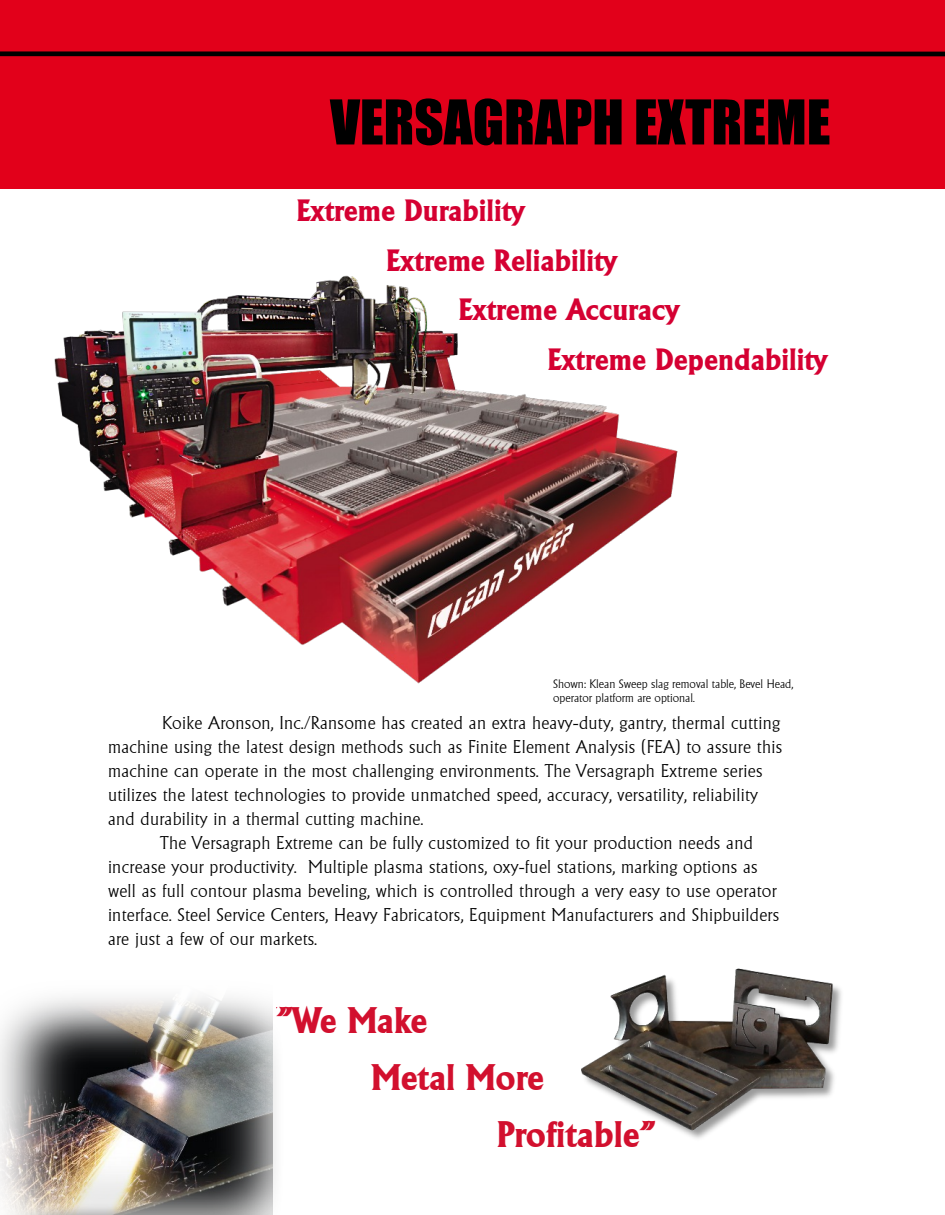
<style>
.page{position:relative;width:945px;height:1215px;background:#fff}
.page>*{position:absolute;margin:0;border:0;box-sizing:border-box;transform-origin:0 0}
.t1{font:57px "Impact";color:#000}
.t2{font:36px "Andre Heavy SF Bold";color:#d2102e}
.t3{font:30px "Andre Heavy SF Bold";color:#d50032}
.t4{font:18px "Andre Light SF";letter-spacing:.015em;color:#000}
.t5{font:12px/13.6px "Andre Light SF";color:#000}
</style>
<div class="page">
<div style="left:0;top:0;width:945px;height:189px;background:#e2001a"></div>
<div style="left:0;top:51px;width:945px;height:5px;background:#000"></div>
<img style="left:272px;top:1008px;width:4px;height:207px">
<img style="left:0;top:997px;width:272px;height:218px">
<img style="left:581px;top:968px;width:256px;height:171px">
<img style="left:54px;top:275px;width:624px;height:409px">
<h1 class="t1" style="left:330px;top:99px;width:502px">VERSAGRAPH EXTREME</h1>
<h3 class="t3" style="left:296px;top:199px;width:230px">Extreme Durability</h3>
<h3 class="t3" style="left:386px;top:249px;width:233px">Extreme Reliability</h3>
<h3 class="t3" style="left:458px;top:298px;width:223px">Extreme Accuracy</h3>
<h3 class="t3" style="left:547px;top:348px;width:282px">Extreme Dependability</h3>
<p class="t5" style="left:553px;top:677px;width:242px">Shown: Klean Sweep slag removal table, Bevel Head, operator platform are optional.</p>
<p class="t4" style="left:162px;top:713px;width:620px">Koike Aronson, Inc./Ransome has created an extra heavy-duty, gantry, thermal cutting</p>
<p class="t4" style="left:108px;top:737px;width:676px">machine using the latest design methods such as Finite Element Analysis (FEA) to assure this</p>
<p class="t4" style="left:108px;top:761px;width:656px">machine can operate in the most challenging environments. The Versagraph Extreme series</p>
<p class="t4" style="left:108px;top:785px;width:651px">utilizes the latest technologies to provide unmatched speed, accuracy, versatility, reliability</p>
<p class="t4" style="left:108px;top:809px;width:317px">and durability in a thermal cutting machine.</p>
<p class="t4" style="left:160px;top:833px;width:594px">The Versagraph Extreme can be fully customized to fit your production needs and</p>
<p class="t4" style="left:108px;top:857px;width:651px">increase your productivity. Multiple plasma stations, oxy-fuel stations, marking options as</p>
<p class="t4" style="left:108px;top:881px;width:670px">well as full contour plasma beveling, which is controlled through a very easy to use operator</p>
<p class="t4" style="left:108px;top:905px;width:673px">interface. Steel Service Centers, Heavy Fabricators, Equipment Manufacturers and Shipbuilders</p>
<p class="t4" style="left:108px;top:929px;width:211px">are just a few of our markets.</p>
<h2 class="t2" style="left:261px;top:1007px;width:168px">“”We Make</h2>
<h2 class="t2" style="left:371px;top:1064px;width:174px">Metal More</h2>
<h2 class="t2" style="left:497px;top:1120px;width:160px">Profitable”</h2>
</div>
